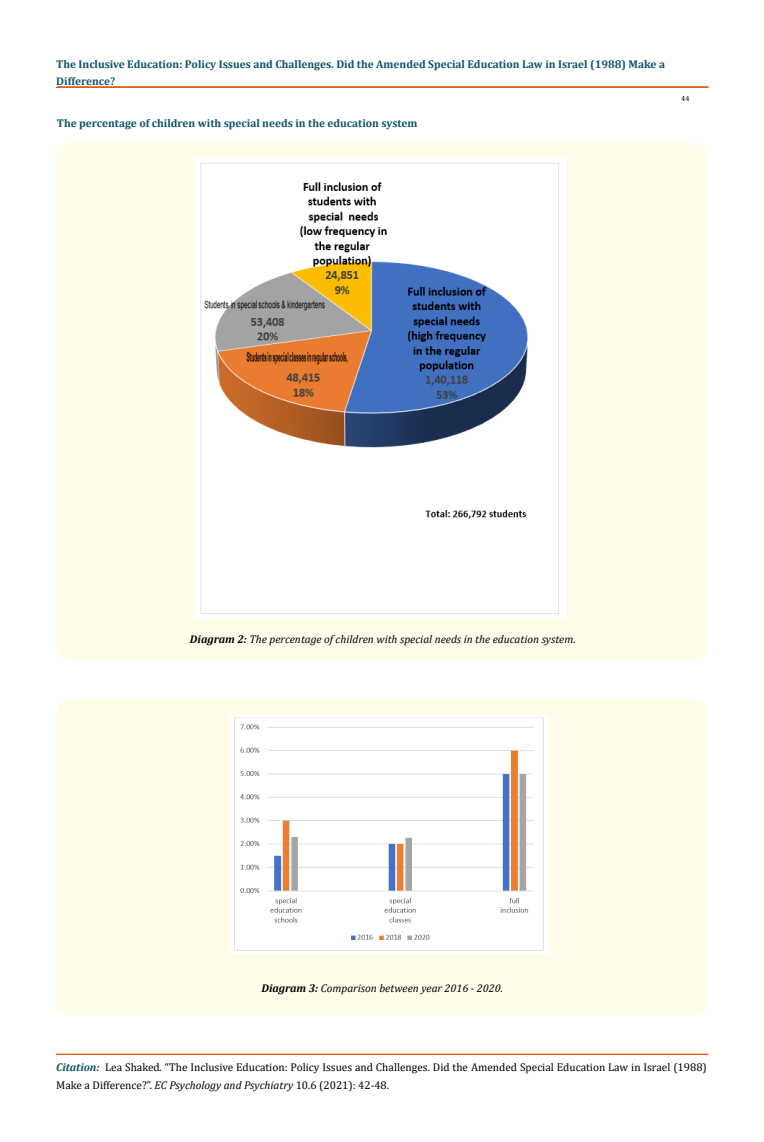
<style>
.page{position:relative;width:764px;height:1142px;background:#fff}
.page>*{position:absolute;margin:0;border:0;box-sizing:border-box;transform-origin:0 0}
.t1{font:11.25px/17.5px "Cambria";color:#000}
.t2{font:700 11.25px/17.5px "Cambria";color:#0e546a}
.t3{font:italic 11.25px "Cambria";color:#000}
.t4{font:7.5px "Cambria";color:#000}
.s1{font-weight:700}
.s2{font-weight:700;font-style:italic;color:#0e546a}
.s3{font-style:italic}
</style>
<div class="page">
<div style="left:57px;top:87px;width:651px;height:1px;border:1px solid #e05d1a"></div>
<hr style="left:57px;top:1054px;width:651px;height:1px;background:#e05d1a">
<div style="left:56px;top:142px;width:651px;height:518px;background:#fffde9;border-radius:15px"></div>
<img style="left:194px;top:158px;width:372px;height:460px">
<div style="left:56px;top:698px;width:651px;height:317px;background:#fffde9;border-radius:15px"></div>
<img style="left:230px;top:715px;width:318px;height:238px">
<p class="t2" style="left:56px;top:55px;width:610px">The Inclusive Education: Policy Issues and Challenges. Did the Amended Special Education Law in Israel (1988) Make a<br>Difference?</p>
<p class="t2" style="left:57px;top:114px;width:362px">The percentage of children with special needs in the education system</p>
<p class="t4" style="left:681px;top:94px;width:10px">44</p>
<p class="t3" style="left:190px;top:631px;width:387px"><span class="s1">Diagram 2:</span> The percentage of children with special needs in the education system.</p>
<p class="t3" style="left:261px;top:979px;width:243px"><span class="s1">Diagram 3:</span> Comparison between year 2016 - 2020.</p>
<p class="t1" style="left:56px;top:1058px;width:652px"><span class="s2">Citation:</span> Lea Shaked<span class="s3">.</span> “The Inclusive Education: Policy Issues and Challenges. Did the Amended Special Education Law in Israel (1988)<br>Make a Difference?”. <span class="s3">EC Psychology and Psychiatry</span> 10.6 (2021): 42-48.</p>
</div>
